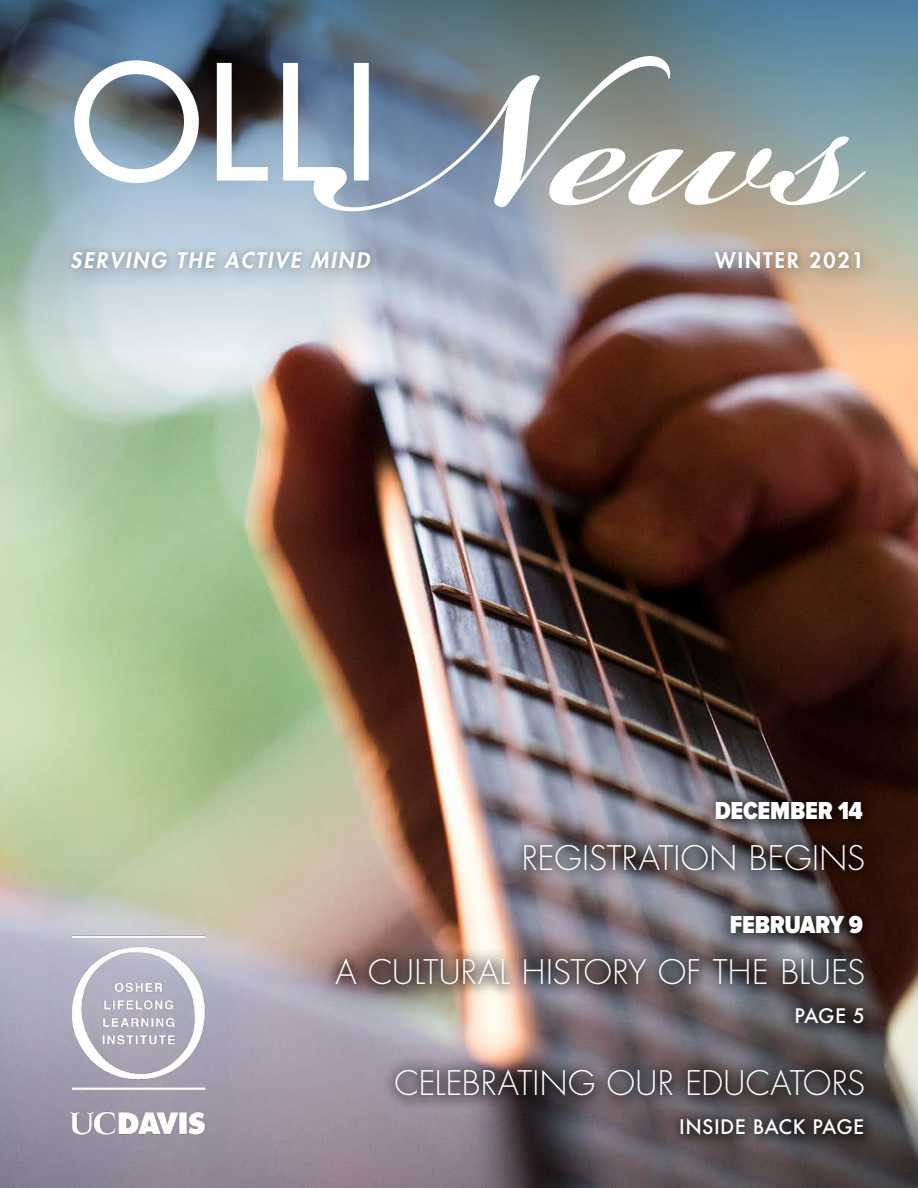
<style>
.page{position:relative;width:918px;height:1188px;background:#fff}
.page>*{position:absolute;margin:0;border:0;box-sizing:border-box;transform-origin:0 0}
.CPEo_CVR_SUB_BIG{font:300 33px "Futura";letter-spacing:.01em;color:#fff}
.CPEo_CVR_DATE{font:900 25.5px "Proxima Nova Cond";letter-spacing:-.01em;color:#fff}
.CPEo_CVR_SERVING_THE{font:italic 800 21px "Futura";letter-spacing:.1em;color:#fff}
.CPEo_CVR_SERVING_THE-2{font:800 21px "Futura";letter-spacing:.1em;color:#fff}
.CPEo_CVR_Page{font:500 19.5px "Futura";letter-spacing:.02em;color:#fff}
</style>
<div class="page">
<img style="left:0;top:0;width:918px;height:1188px">
<svg style="left:314px;top:56px;width:552px;height:156px;background:#94a1a7"></svg>
<svg style="left:74px;top:60px;width:295px;height:123px"></svg>
<div style="left:322px;top:787px;width:556px;height:362px;background:#000;opacity:.64"></div>
<div style="left:331px;top:799px;width:544px;height:349px;background:#000;opacity:.22"></div>
<div style="left:65px;top:245px;width:817px;height:45px;background:#000;opacity:.22"></div>
<p class="CPEo_CVR_SERVING_THE" style="left:70px;top:246px;width:301px">SERVING THE ACTIVE MIND</p>
<p class="CPEo_CVR_SERVING_THE-2" style="left:715px;top:246px;width:150px">WINTER 2021</p>
<p class="CPEo_CVR_DATE" style="left:715px;top:796px;width:150px">DECEMBER 14</p>
<p class="CPEo_CVR_SUB_BIG" style="left:522px;top:837px;width:345px">REGISTRATION BEGINS</p>
<p class="CPEo_CVR_DATE" style="left:730px;top:910px;width:135px">FEBRUARY 9</p>
<p class="CPEo_CVR_SUB_BIG" style="left:335px;top:951px;width:531px">A CULTURAL HISTORY OF THE BLUES</p>
<p class="CPEo_CVR_Page" style="left:794px;top:1002px;width:72px">PAGE 5</p>
<p class="CPEo_CVR_SUB_BIG" style="left:395px;top:1062px;width:472px">CELEBRATING OUR EDUCATORS</p>
<p class="CPEo_CVR_Page" style="left:679px;top:1113px;width:187px">INSIDE BACK PAGE</p>
</div>
